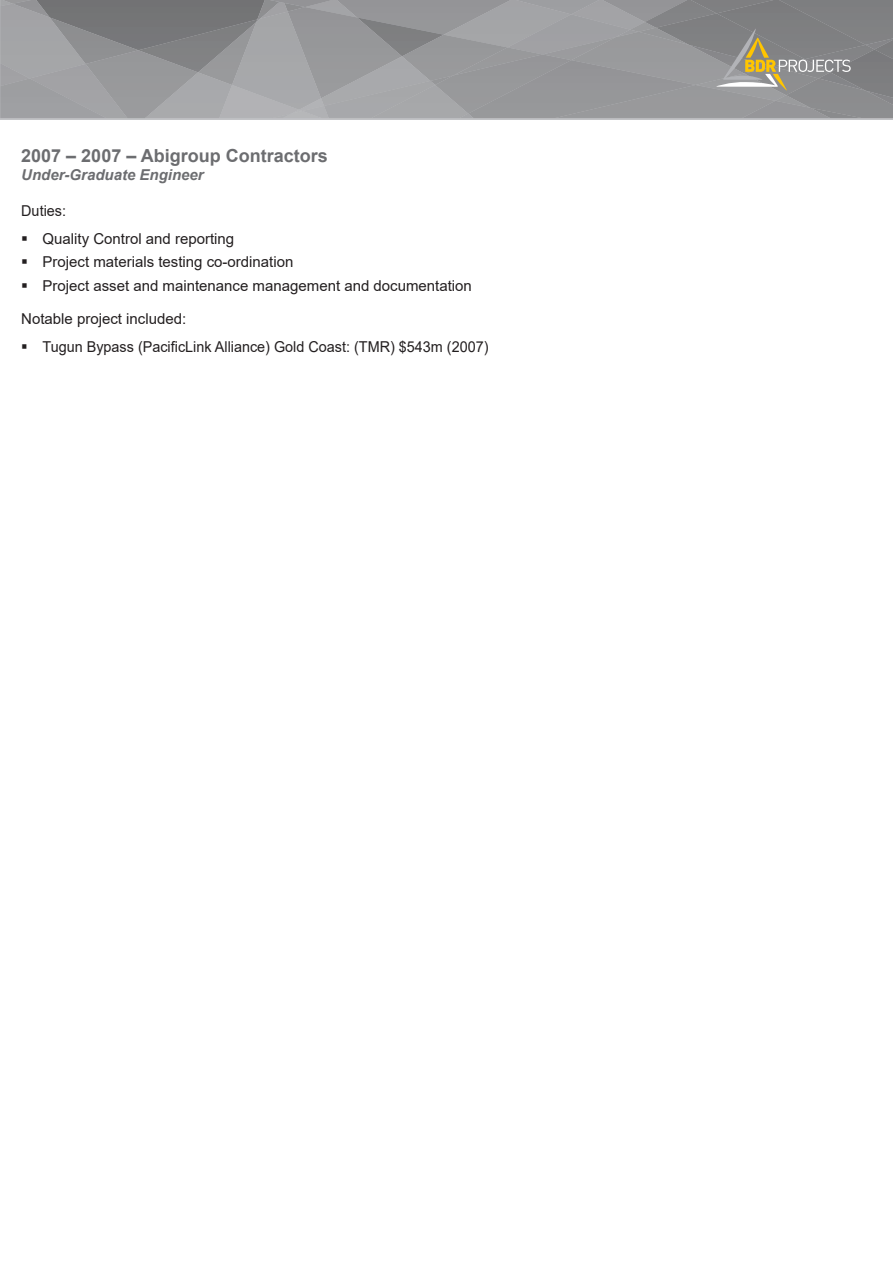
<style>
.page{position:relative;width:893px;height:1263px;background:#fff}
.page>*{position:absolute;margin:0;border:0;box-sizing:border-box;transform-origin:0 0}
.CV_company_heading{font:700 18px "Arial";color:#6c6d70}
.t1{font:15px "Arial";color:#231f20}
.t2{font:15px "Arial";color:#231f20;scale:.96 1}
.CV_job_position_head{font:italic 700 15px "Arial";color:#6c6d70}
</style>
<div class="page">
<svg style="left:0;top:0;width:893px;height:118px;background:#959597"></svg>
<p class="CV_company_heading" style="left:21px;top:143px;width:308px">2007 – 2007 – Abigroup Contractors</p>
<p class="CV_job_position_head" style="left:21px;top:165px;width:184px">Under-Graduate Engineer</p>
<p class="t2" style="left:21px;top:200px;width:48px">Duties:</p>
<p class="t1" style="left:43px;top:228px;width:193px">Quality Control and reporting</p>
<p class="t1" style="left:43px;top:252px;width:252px">Project materials testing co-ordination</p>
<p class="t1" style="left:43px;top:275px;width:431px">Project asset and maintenance management and documentation</p>
<p class="t1" style="left:21px;top:308px;width:167px">Notable project included:</p>
<p class="t2" style="left:43px;top:336px;width:466px">Tugun Bypass (PacificLink Alliance) Gold Coast: (TMR) $543m (2007)</p>
</div>
